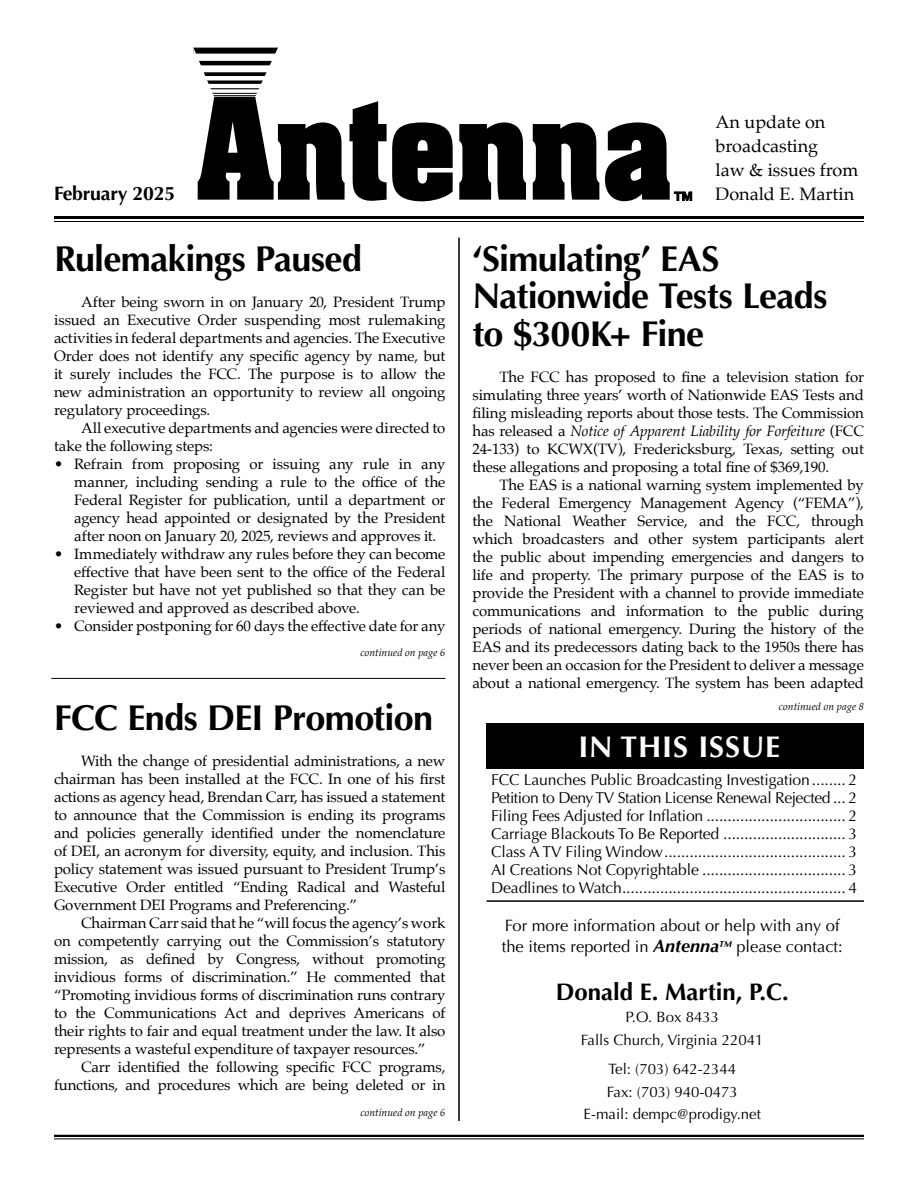
<style>
.page{position:relative;width:918px;height:1188px;background:#fff}
.page>*{position:absolute;margin:0;border:0;box-sizing:border-box;transform-origin:0 0}
.t1{font:700 36px/37.5px "Optima";letter-spacing:-.02em;color:#000}
.t2{font:700 30px "Optima";letter-spacing:.03em;color:#fff}
.t3{font:700 24px "Optima";color:#000}
.t4{font:700 19.5px "Optima";letter-spacing:-.01em;color:#000}
.t5{font:18px/24px "Palatino";color:#000}
.t6{font:16.5px/21px "Optima";color:#000}
.t7{font:15.75px/18px "Optima";letter-spacing:-.01em;color:#000;text-align:justify}
.text{font:15px/18px "Palatino";letter-spacing:-.01em;color:#000;text-align:justify}
.t8{font:15px/22.5px "Optima";color:#000;text-align:center}
.t9{font:italic 10.5px "Palatino";color:#000}
.s1{font-style:italic}
.s2{font-weight:700;font-style:italic;font-size:18px}
</style>
<div class="page">
<div style="left:487px;top:724px;width:377px;height:45px;background:#000"></div>
<svg style="left:193px;top:47px;width:260px;height:155px"></svg>
<svg style="left:459px;top:122px;width:67px;height:78px"></svg>
<svg style="left:533px;top:122px;width:66px;height:78px;background:#2e2e2e"></svg>
<svg style="left:605px;top:122px;width:87px;height:79px"></svg>
<hr style="left:54px;top:216px;width:810px;height:3px;background:#000">
<hr style="left:54px;top:221px;width:810px;height:1px;background:#000">
<hr style="left:54px;top:1135px;width:810px;height:2px;background:#000">
<hr style="left:54px;top:1138px;width:810px;height:1px;background:#000">
<hr style="left:458px;top:238px;width:2px;height:883px;background:#000">
<hr style="left:487px;top:900px;width:377px;height:2px;background:#000">
<hr style="left:51px;top:678px;width:394px;height:1px;background:#000">
<p class="t5" style="left:716px;top:109px;width:144px">An update on broadcasting<br>law &amp; issues from</p>
<h3 class="t4" style="left:54px;top:182px;width:123px">February 2025</h3>
<p class="t5" style="left:716px;top:181px;width:140px">Donald E. Martin</p>
<p class="t1" style="left:54px;top:240px;width:310px">Rulemakings Paused</p>
<p class="text" style="left:54px;top:293px;width:393px;text-indent:27px">After being sworn in on January 20, President Trump issued an Executive Order suspending most rulemaking activities in federal departments and agencies. The Executive Order does not identify any specific agency by name, but it surely includes the FCC. The purpose is to allow the new administration an opportunity to review all ongoing regulatory proceedings.</p>
<p class="text" style="left:54px;top:419px;width:393px;text-indent:27px">All executive departments and agencies were directed to take the following steps:</p>
<p class="text" style="left:74px;top:455px;width:373px;text-indent:-20px">• Refrain from proposing or issuing any rule in any manner, including sending a rule to the office of the Federal Register for publication, until a department or agency head appointed or designated by the President after noon on January 20, 2025, reviews and approves it.</p>
<p class="text" style="left:74px;top:545px;width:373px;text-indent:-20px">• Immediately withdraw any rules before they can become effective that have been sent to the office of the Federal Register but have not yet published so that they can be reviewed and approved as described above.</p>
<p class="text" style="left:54px;top:617px;width:393px">• Consider postponing for 60 days the effective date for any</p>
<p class="t9" style="left:360px;top:644px;width:87px">continued on page 6</p>
<p class="t1" style="left:54px;top:699px;width:381px">FCC Ends DEI Promotion</p>
<p class="text" style="left:54px;top:752px;width:393px;text-indent:27px">With the change of presidential administrations, a new chairman has been installed at the FCC. In one of his first actions as agency head, Brendan Carr, has issued a statement to announce that the Commission is ending its programs and policies generally identified under the nomenclature of DEI, an acronym for diversity, equity, and inclusion. This policy statement was issued pursuant to President Trump’s Executive Order entitled “Ending Radical and Wasteful Government DEI Programs and Preferencing.”</p>
<p class="text" style="left:54px;top:914px;width:393px;text-indent:27px">Chairman Carr said that he “will focus the agency’s work on competently carrying out the Commission’s statutory mission, as defined by Congress, without promoting invidious forms of discrimination.” He commented that “Promoting invidious forms of discrimination runs contrary to the Communications Act and deprives Americans of their rights to fair and equal treatment under the law. It also represents a wasteful expenditure of taxpayer resources.”</p>
<p class="text" style="left:54px;top:1058px;width:393px;text-align:right">Carr identified the following specific FCC programs, functions, and procedures which are being deleted or in</p>
<p class="t9" style="left:360px;top:1103px;width:87px">continued on page 6</p>
<p class="t1" style="left:472px;top:240px;width:356px">‘Simulating’ EAS<br>Nationwide Tests Leads to $300K+ Fine</p>
<p class="text" style="left:472px;top:368px;width:393px;text-indent:27px">The FCC has proposed to fine a television station for simulating three years’ worth of Nationwide EAS Tests and filing misleading reports about those tests. The Commission has released a <span class="s1">Notice of Apparent Liability for Forfeiture</span> (FCC 24-133) to KCWX(TV), Fredericksburg, Texas, setting out these allegations and proposing a total fine of $369,190.</p>
<p class="text" style="left:472px;top:476px;width:393px;text-indent:27px">The EAS is a national warning system implemented by the Federal Emergency Management Agency (“FEMA”), the National Weather Service, and the FCC, through which broadcasters and other system participants alert the public about impending emergencies and dangers to life and property. The primary purpose of the EAS is to provide the President with a channel to provide immediate communications and information to the public during periods of national emergency. During the history of the EAS and its predecessors dating back to the 1950s there has never been an occasion for the President to deliver a message about a national emergency. The system has been adapted</p>
<p class="t9" style="left:779px;top:697px;width:87px">continued on page 8</p>
<h2 class="t2" style="left:578px;top:730px;width:203px">IN THIS ISSUE</h2>
<p class="t7" style="left:491px;top:771px;width:367px">FCC Launches Public Broadcasting Investigation........ 2<br>Petition to Deny TV Station License Renewal Rejected ... 2<br>Filing Fees Adjusted for Inflation ................................. 2<br>Carriage Blackouts To Be Reported ............................. 3<br>Class A TV Filing Window........................................... 3<br>AI Creations Not Copyrightable .................................. 3<br>Deadlines to Watch..................................................... 4</p>
<p class="t6" style="left:502px;top:916px;width:342px">For more information about or help with any of the items reported in <span class="s2">Antenna</span><sup>TM</sup> please contact:</p>
<h3 class="t3" style="left:556px;top:978px;width:235px">Donald E. Martin, P.C.</h3>
<p class="t8" style="left:581px;top:1006px;width:184px">P.O. Box 8433<br>Falls Church, Virginia 22041</p>
<p class="t8" style="left:584px;top:1058px;width:179px">Tel: (703) 642-2344<br>Fax: (703) 940-0473<br>E-mail: dempc@prodigy.net</p>
</div>
